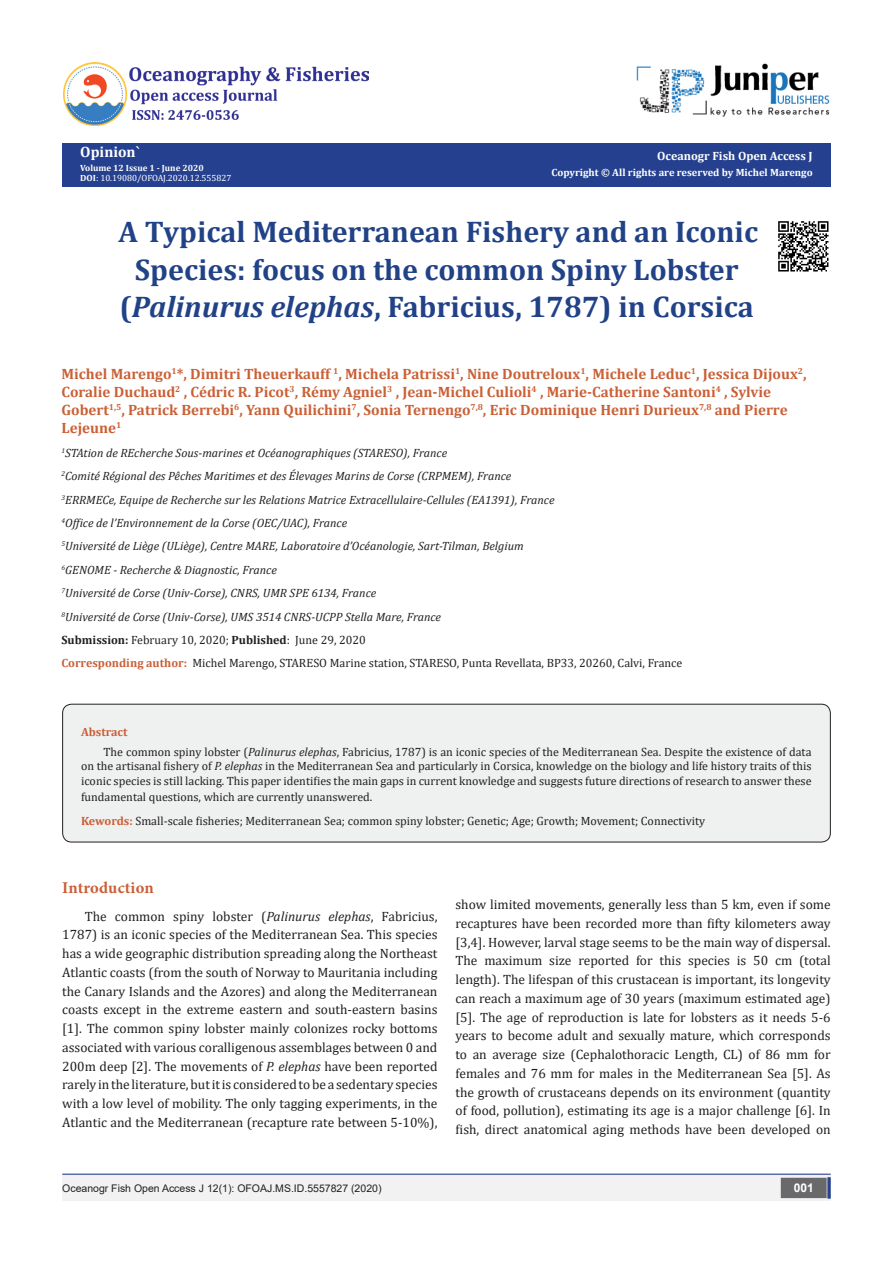
<style>
.page{position:relative;width:893px;height:1263px;background:#fff}
.page>*{position:absolute;margin:0;border:0;box-sizing:border-box;transform-origin:0 0}
.t1{font:700 30px/37.5px "Cambria";color:#214287;text-align:center}
.t2{font:700 16.5px "Minion Pro";letter-spacing:.005em;color:#ca5f37}
.t3{font:700 15px/18px "Cambria";color:#ca6036}
.t4{font:700 15px "Cambria";color:#fff}
.t5{font:13.5px/18.8px "Cambria";color:#231f20;text-align:justify}
.t6{font:12px/14.4px "Cambria";color:#231f20;text-align:justify}
.t7{font:italic 12px "Cambria";color:#231f20}
.t8{font:700 12px "Cambria";color:#fffffc}
.t9{font:700 12px "Cambria";color:#ca5f37}
.t10{font:700 12px "Arial";color:#fff}
.t11{font:10.5px "Arial";color:#231f20}
.t12{font:700 10.5px "Cambria";color:#fffffc}
.t13{font:9px "Cambria";color:#fff}
.t14{font:700 9px "Cambria";color:#fffffc}
.s1{font-weight:700;color:#fffffc}
.s2{font-weight:700}
.s3{font-style:italic}
.s4{font-weight:700;color:#ca5f37}
</style>
<div class="page">
<div style="left:62px;top:143px;width:769px;height:43px;background:#25408f"></div>
<div style="left:62px;top:1175px;width:441px;height:26px;background:#f2f2f3"></div>
<div style="left:503px;top:1175px;width:328px;height:26px;background:#f2f2f3"></div>
<div style="left:781px;top:1178px;width:45px;height:19px;background:#69686b"></div>
<div style="left:781px;top:1178px;width:46px;height:20px;border:2px solid #69686b"></div>
<svg style="left:827px;top:1177px;width:4px;height:22px"></svg>
<img style="left:636px;top:63px;width:194px;height:54px">
<hr style="left:62px;top:1173px;width:769px;height:2px;background:#25408f">
<img style="left:64px;top:62px;width:304px;height:64px">
<div style="left:63px;top:704px;width:767px;height:138px;background:#eff0f0;border-radius:9px"></div>
<div style="left:62px;top:704px;width:769px;height:138px;border:1px solid #231f20;border-radius:9px"></div>
<img style="left:778px;top:221px;width:51px;height:51px">
<p class="t4" style="left:80px;top:141px;width:61px">Opinion`</p>
<p class="t14" style="left:80px;top:161px;width:125px">Volume 12 Issue 1 - June 2020</p>
<p class="t13" style="left:80px;top:173px;width:153px"><span class="s1">D</span><span class="s2">OI</span>: 10.19080/OFOAJ.2020.12.555827</p>
<p class="t8" style="left:657px;top:147px;width:157px">Oceanogr Fish Open Access J</p>
<p class="t12" style="left:552px;top:165px;width:263px">Copyright © All rights are reserved by Michel Marengo</p>
<p class="t1" style="left:119px;top:212px;width:641px">A Typical Mediterranean Fishery and an Iconic<br>Species: focus on the common Spiny Lobster (<span class="s3">Palinurus elephas</span>, Fabricius, 1787) in Corsica</p>
<p class="t3" style="left:62px;top:365px;width:747px">Michel Marengo<sup>1</sup>*, Dimitri Theuerkauff <sup>1</sup>, Michela Patrissi<sup>1</sup>, Nine Doutreloux<sup>1</sup>, Michele Leduc<sup>1</sup>, Jessica Dijoux<sup>2</sup>, Coralie Duchaud<sup>2</sup> , Cédric R. Picot<sup>3</sup>, Rémy Agniel<sup>3</sup> , Jean-Michel Culioli<sup>4</sup> , Marie-Catherine Santoni<sup>4</sup> , Sylvie Gobert<sup>1,5</sup>, Patrick Berrebi<sup>6</sup>, Yann Quilichini<sup>7</sup>, Sonia Ternengo<sup>7,8</sup>, Eric Dominique Henri Durieux<sup>7,8</sup> and Pierre Lejeune<sup>1</sup></p>
<p class="t7" style="left:62px;top:444px;width:387px"><sup>1</sup>STAtion de REcherche Sous-marines et Océanographiques (STARESO), France</p>
<p class="t7" style="left:62px;top:468px;width:451px"><sup>2</sup>Comité Régional des Pêches Maritimes et des Élevages Marins de Corse (CRPMEM), France</p>
<p class="t7" style="left:62px;top:491px;width:494px"><sup>3</sup>ERRMECe, Equipe de Recherche sur les Relations Matrice Extracellulaire-Cellules (EA1391), France</p>
<p class="t7" style="left:62px;top:514px;width:287px"><sup>4</sup>Office de l’Environnement de la Corse (OEC/UAC), France</p>
<p class="t7" style="left:62px;top:538px;width:464px"><sup>5</sup>Université de Liège (ULiège), Centre MARE, Laboratoire d’Océanologie, Sart-Tilman, Belgium</p>
<p class="t7" style="left:62px;top:561px;width:217px"><sup>6</sup>GENOME - Recherche &amp; Diagnostic, France</p>
<p class="t7" style="left:62px;top:585px;width:316px"><sup>7</sup>Université de Corse (Univ-Corse), CNRS, UMR SPE 6134, France</p>
<p class="t7" style="left:62px;top:608px;width:381px"><sup>8</sup>Université de Corse (Univ-Corse), UMS 3514 CNRS-UCPP Stella Mare, France</p>
<p class="t6" style="left:62px;top:633px;width:306px"><span class="s2">Submission:</span> February 10, 2020; <span class="s2">Published</span>: June 29, 2020</p>
<p class="t6" style="left:62px;top:656px;width:622px"><span class="s4">Corresponding author:</span> Michel Marengo, STARESO Marine station, STARESO, Punta Revellata, BP33, 20260, Calvi, France</p>
<p class="t9" style="left:81px;top:723px;width:48px">Abstract</p>
<p class="t6" style="left:81px;top:745px;width:732px;text-indent:22px">The common spiny lobster (<span class="s3">Palinurus elephas</span>, Fabricius, 1787) is an iconic species of the Mediterranean Sea. Despite the existence of data on the artisanal fishery of <span class="s3">P. elephas</span> in the Mediterranean Sea and particularly in Corsica, knowledge on the biology and life history traits of this iconic species is still lacking. This paper identifies the main gaps in current knowledge and suggests future directions of research to answer these</p>
<p class="t6" style="left:81px;top:789px;width:293px">fundamental questions, which are currently unanswered.</p>
<p class="t6" style="left:81px;top:813px;width:626px"><span class="s4">Kewords:</span> Small-scale fisheries; Mediterranean Sea; common spiny lobster; Genetic; Age; Growth; Movement; Connectivity</p>
<p class="t2" style="left:62px;top:876px;width:93px">Introduction</p>
<p class="t5" style="left:62px;top:906px;width:377px;text-indent:22px">The common spiny lobster (<span class="s3">Palinurus elephas</span>, Fabricius, 1787) is an iconic species of the Mediterranean Sea. This species has a wide geographic distribution spreading along the Northeast Atlantic coasts (from the south of Norway to Mauritania including the Canary Islands and the Azores) and along the Mediterranean coasts except in the extreme eastern and south-eastern basins [1]. The common spiny lobster mainly colonizes rocky bottoms associated with various coralligenous assemblages between 0 and 200m deep [2]. The movements of <span class="s3">P. elephas</span> have been reported rarely in the literature, but it is considered to be a sedentary species with a low level of mobility. The only tagging experiments, in the Atlantic and the Mediterranean (recapture rate between 5-10%),</p>
<p class="t5" style="left:455px;top:895px;width:377px">show limited movements, generally less than 5 km, even if some recaptures have been recorded more than fifty kilometers away [3,4]. However, larval stage seems to be the main way of dispersal.<br>The maximum size reported for this species is 50 cm (total length). The lifespan of this crustacean is important, its longevity can reach a maximum age of 30 years (maximum estimated age) [5]. The age of reproduction is late for lobsters as it needs 5-6 years to become adult and sexually mature, which corresponds to an average size (Cephalothoracic Length, CL) of 86 mm for females and 76 mm for males in the Mediterranean Sea [5]. As the growth of crustaceans depends on its environment (quantity of food, pollution), estimating its age is a major challenge [6]. In fish, direct anatomical aging methods have been developed on</p>
<p class="t11" style="left:62px;top:1180px;width:321px">Oceanogr Fish Open Access J 12(1): OFOAJ.MS.ID.5557827 (2020)</p>
<p class="t10" style="left:794px;top:1179px;width:22px">001</p>
</div>
